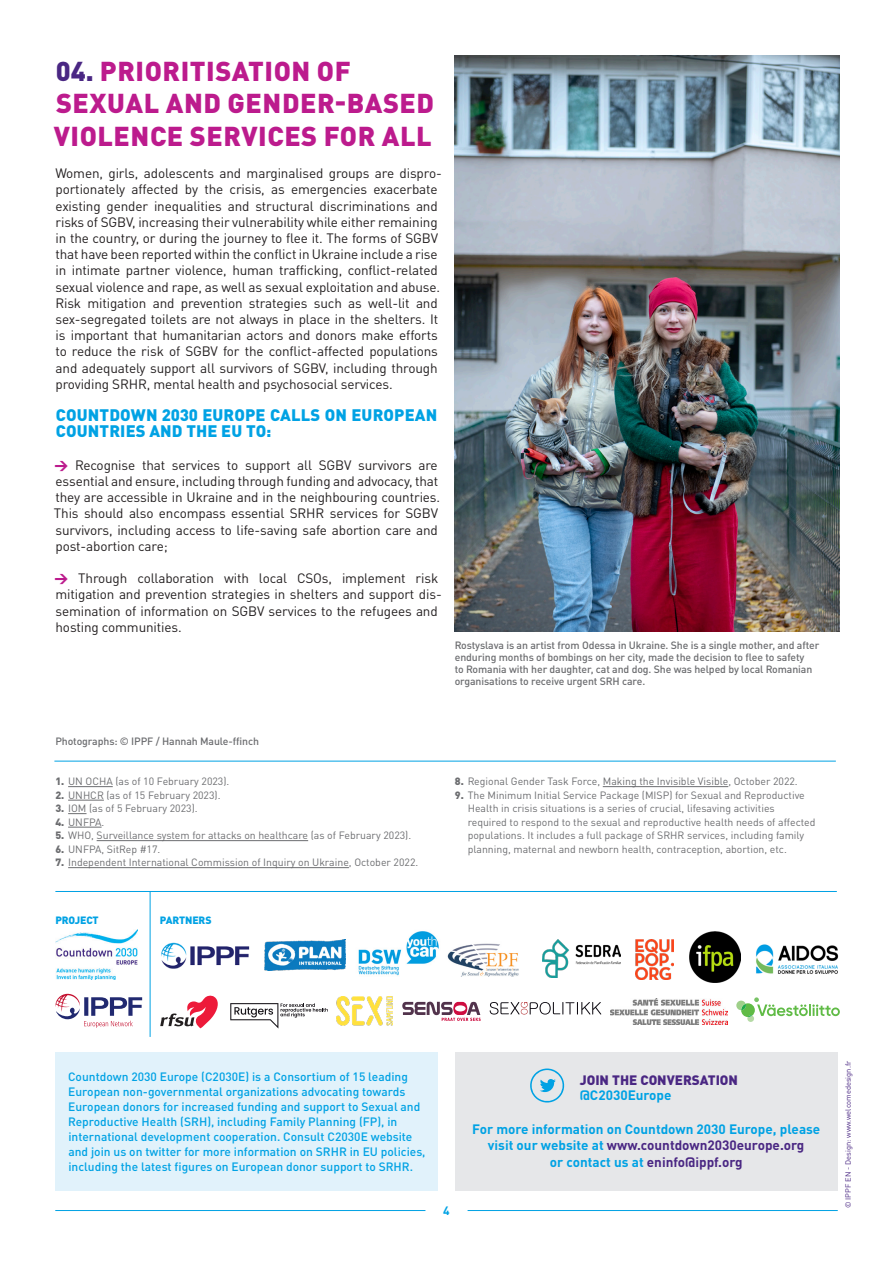
<style>
.page{position:relative;width:893px;height:1263px;background:#fff}
.page>*{position:absolute;margin:0;border:0;box-sizing:border-box;transform-origin:0 0}
.t1{font:900 27px/32.4px "DIN Pro";letter-spacing:.02em;color:#bc1b8d}
.t2{font:900 16.5px/16.2px "DIN Pro";letter-spacing:.01em;color:#00a2e4}
.t3{font:13.5px/16.2px "DIN Pro";letter-spacing:-.01em;color:#231f20}
.t4{font:700 13.5px/16.2px "DIN Pro";color:#00a2e4;text-align:center}
.t5{font:700 13.5px "DIN Pro";color:#4a2783}
.t6{font:900 13.5px "DIN Pro";color:#4a2783}
.t7{font:500 12px/15px "DIN Pro";color:#00a2e4}
.t8{font:700 12px "DIN Pro";color:#00a2e4}
.t9{font:10.5px/13.5px "DIN Pro";color:#6c6d70}
.t10{font:500 10.5px/12px "DIN Pro";letter-spacing:-.01em;color:#6c6d70}
.t11{font:900 10.5px "DIN Pro";letter-spacing:-.01em;color:#00a2e4}
.t12{font:7.5px "DIN Pro";color:#4a2783}
.s1{color:#4a2783}
.s2{font-weight:900;color:#bc1b8d}
.s3{font-weight:900}
.s4{color:#00a2e4}
</style>
<div class="page">
<hr style="left:468px;top:1210px;width:370px;height:1px;background:#00a2e4">
<hr style="left:55px;top:1210px;width:370px;height:1px;background:#00a2e4">
<div style="left:55px;top:1052px;width:383px;height:139px;background:#e1f2fb"></div>
<div style="left:455px;top:1052px;width:383px;height:139px;background:#e6e7e9"></div>
<svg style="left:530px;top:1068px;width:35px;height:35px"></svg>
<hr style="left:55px;top:891px;width:782px;height:1px;background:#00a2e4">
<hr style="left:54px;top:761px;width:782px;height:1px;background:#00a2e4">
<img style="left:55px;top:930px;width:83px;height:49px">
<svg style="left:402px;top:1002px;width:79px;height:19px"></svg>
<svg style="left:160px;top:995px;width:58px;height:33px"></svg>
<svg style="left:490px;top:1002px;width:111px;height:12px"></svg>
<img style="left:611px;top:999px;width:117px;height:26px">
<svg style="left:230px;top:1003px;width:98px;height:25px"></svg>
<svg style="left:736px;top:997px;width:104px;height:25px"></svg>
<svg style="left:55px;top:993px;width:87px;height:35px"></svg>
<img style="left:358px;top:931px;width:161px;height:46px">
<img style="left:337px;top:996px;width:56px;height:29px">
<img style="left:690px;top:931px;width:50px;height:51px">
<img style="left:542px;top:940px;width:79px;height:37px">
<img style="left:264px;top:939px;width:82px;height:31px">
<img style="left:636px;top:940px;width:38px;height:39px">
<img style="left:161px;top:942px;width:89px;height:27px">
<hr style="left:68px;top:786px;width:45px;height:1px;background:#6c6d70">
<hr style="left:68px;top:800px;width:36px;height:1px;background:#6c6d70">
<svg style="left:68px;top:813px;width:19px;height:1px"></svg>
<hr style="left:68px;top:827px;width:34px;height:1px;background:#6c6d70">
<hr style="left:97px;top:840px;width:211px;height:1px;background:#6c6d70">
<hr style="left:68px;top:867px;width:281px;height:1px;background:#6c6d70">
<hr style="left:603px;top:786px;width:125px;height:1px;background:#6c6d70">
<img style="left:455px;top:55px;width:384px;height:577px">
<img style="left:756px;top:944px;width:82px;height:30px">
<hr style="left:150px;top:891px;width:1px;height:146px;background:#00a2e4">
<p class="t1" style="left:54px;top:52px;width:382px"><span class="s1">04.</span> PRIORITISATION OF<br>SEXUAL AND GENDER-BASED<br>VIOLENCE SERVICES FOR ALL</p>
<p class="t3" style="left:55px;top:164px;width:388px">Women, girls, adolescents and marginalised groups are dispro&shy;portionately affected by the crisis, as emergencies exacerbate existing gender inequalities and structural discriminations and risks of SGBV, increasing their vulnerability while either remaining in the country, or during the journey to flee it. The forms of SGBV that have been reported within the conflict in Ukraine include a rise in intimate partner violence, human trafficking, conflict-related sexual violence and rape, as well as sexual exploitation and abuse.<br>Risk mitigation and prevention strategies such as well-lit and sex-segregated toilets are not always in place in the shelters. It is important that humanitarian actors and donors make efforts to reduce the risk of SGBV for the conflict-affected populations and adequately support all survivors of SGBV, including through providing SRHR, mental health and psychosocial services.</p>
<p class="t2" style="left:56px;top:405px;width:383px">COUNTDOWN 2030 EUROPE CALLS ON EUROPEAN<br>COUNTRIES AND THE EU TO:</p>
<p class="t3" style="left:54px;top:455px;width:388px"><span class="s2">→</span> Recognise that services to support all SGBV survivors are essential and ensure, including through funding and advocacy, that they are accessible in Ukraine and in the neighbouring countries.<br>This should also encompass essential SRHR services for SGBV survivors, including access to life-saving safe abortion care and post-abortion care;</p>
<p class="t3" style="left:54px;top:569px;width:389px"><span class="s2">→</span> Through collaboration with local CSOs, implement risk mitigation and prevention strategies in shelters and support dis&shy;semination of information on SGBV services to the refugees and hosting communities.</p>
<p class="t10" style="left:455px;top:638px;width:366px">Rostyslava is an artist from Odessa in Ukraine. She is a single mother, and after enduring months of bombings on her city, made the decision to flee to safety<br>to Romania with her daughter, cat and dog. She was helped by local Romanian organisations to receive urgent SRH care.</p>
<p class="t10" style="left:55px;top:734px;width:205px">Photographs: © IPPF / Hannah Maule-ffinch</p>
<p class="t9" style="left:55px;top:774px;width:176px"><span class="s3">1.</span> UN OCHA (as of 10 February 2023).</p>
<p class="t9" style="left:55px;top:787px;width:167px"><span class="s3">2.</span> UNHCR (as of 15 February 2023).</p>
<p class="t9" style="left:55px;top:801px;width:144px"><span class="s3">3.</span> IOM (as of 5 February 2023).</p>
<p class="t9" style="left:55px;top:814px;width:51px"><span class="s3">4.</span> UNFPA.</p>
<p class="t9" style="left:55px;top:828px;width:357px"><span class="s3">5.</span> WHO, Surveillance system for attacks on healthcare (as of February 2023).</p>
<p class="t9" style="left:55px;top:841px;width:107px"><span class="s3">6.</span> UNFPA, SitRep #17.</p>
<p class="t9" style="left:55px;top:855px;width:364px"><span class="s3">7.</span> Independent International Commission of Inquiry on Ukraine, October 2022.</p>
<p class="t11" style="left:55px;top:911px;width:45px">PROJECT</p>
<p class="t11" style="left:160px;top:911px;width:53px">PARTNERS</p>
<p class="t9" style="left:455px;top:774px;width:344px"><span class="s3">8.</span> Regional Gender Task Force, Making the Invisible Visible, October 2022.</p>
<p class="t9" style="left:468px;top:787px;width:349px;text-indent:-13px"><span class="s3">9.</span> The Minimum Initial Service Package (MISP) for Sexual and Reproductive Health in crisis situations is a series of crucial, lifesaving activities required to respond to the sexual and reproductive health needs of affected populations. It includes a full package of SRHR services, including family planning, maternal and newborn health, contraception, abortion, etc.</p>
<p class="t7" style="left:68px;top:1068px;width:359px">Countdown 2030 Europe (C2030E) is a Consortium of 15 leading European non-governmental organizations advocating towards European donors for increased funding and support to Sexual and Reproductive Health (SRH), including Family Planning (FP), in international development cooperation. Consult C2030E website and join us on twitter for more information on SRHR in EU policies, including the latest figures on European donor support to SRHR.</p>
<p class="t8" style="left:443px;top:1201px;width:8px">4</p>
<p class="t6" style="left:580px;top:1069px;width:160px">JOIN THE CONVERSATION</p>
<p class="t4" style="left:580px;top:1086px;width:93px">@C2030Europe</p>
<p class="t4" style="left:472px;top:1119px;width:350px">For more information on Countdown 2030 Europe, please visit our website at <span class="s1">www.countdown2030europe.org</span></p>
<p class="t5" style="left:550px;top:1150px;width:194px"><span class="s4">or contact us at</span> eninfo@ippf.org</p>
<p class="t12" style="left:842px;top:1208px;width:149px;rotate:-90deg">© IPPF EN - Design: www.welcomedesign.fr</p>
</div>
